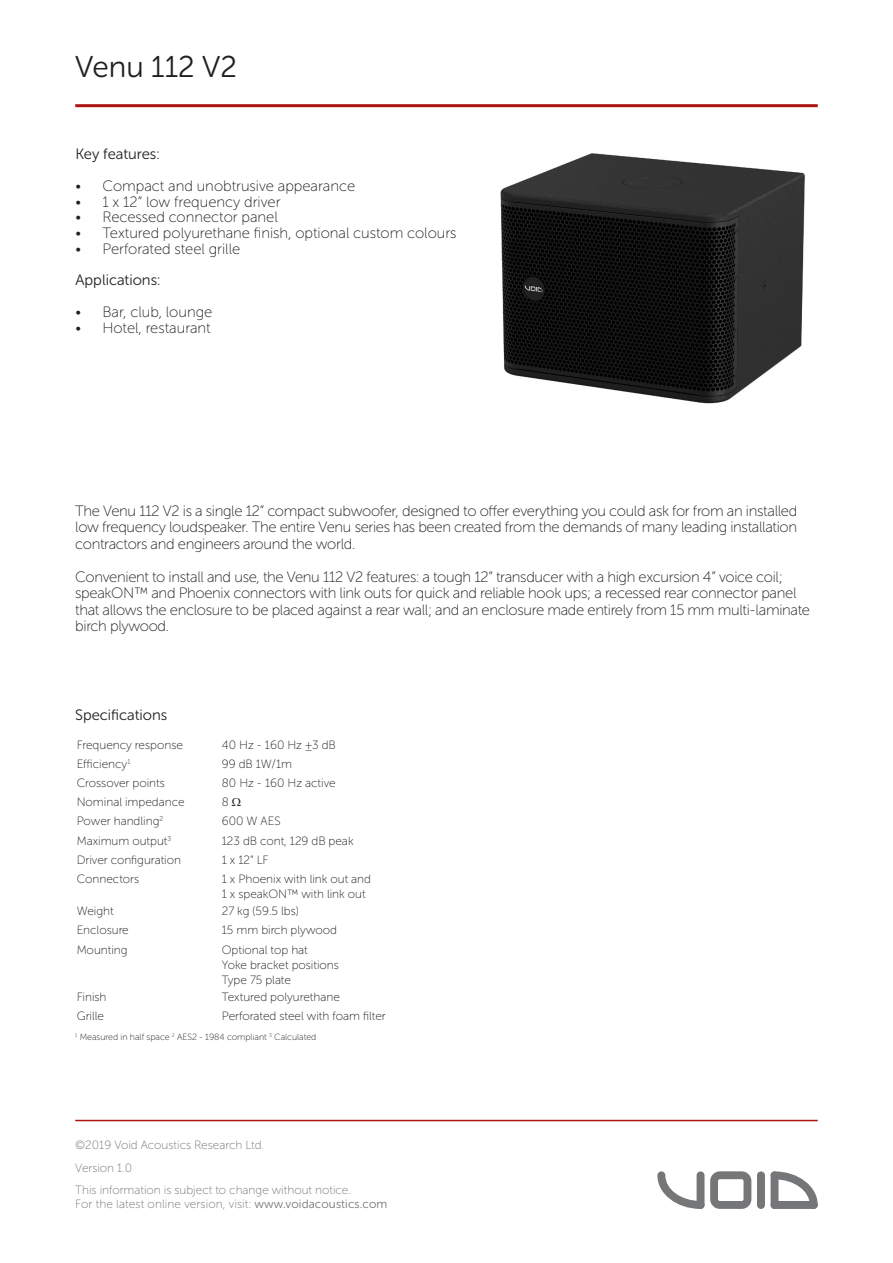
<style>
.page{position:relative;width:893px;height:1263px;background:#fff}
.page>*{position:absolute;margin:0;border:0;box-sizing:border-box;transform-origin:0 0}
.t1{font:30px "Museo Sans Rounded 300";color:#231f20}
.t2{font:15px/16.5px "Museo Sans Rounded 100";letter-spacing:-.02em;color:#231f20;text-align:justify}
.t3{font:15px "Museo Sans Rounded 100";color:#231f20}
.t4{font:15px "Museo Sans Rounded 300";color:#231f20}
.t5{font:12px "Museo Sans Rounded 100";color:#231f20}
.t6{font:12px/22.5px "Museo Sans Rounded 100";color:#757678}
.t7{font:9px "Museo Sans Rounded 100";color:#231f20}
.s1{font-family:"Museo Sans 100"}
.s2{font-family:"Museo Sans Rounded 300"}
</style>
<div class="page">
<hr style="left:75px;top:104px;width:743px;height:3px;background:#ac1410">
<svg style="left:657px;top:1171px;width:47px;height:38px"></svg>
<svg style="left:771px;top:1171px;width:47px;height:38px"></svg>
<div style="left:771px;top:1201px;width:47px;height:8px;background:#757678;border-radius:4px"></div>
<div style="left:771px;top:1171px;width:7px;height:38px;background:#757678;border-radius:4px"></div>
<div style="left:757px;top:1171px;width:8px;height:38px;background:#757678;border-radius:4px"></div>
<div style="left:697px;top:1171px;width:7px;height:38px;background:#757678;border-radius:4px"></div>
<svg style="left:710px;top:1171px;width:41px;height:38px"></svg>
<hr style="left:75px;top:1120px;width:743px;height:1px;background:#ac1410">
<img style="left:500px;top:153px;width:305px;height:251px">
<h1 class="t1" style="left:75px;top:50px;width:163px">Venu 112 V2</h1>
<p class="t4" style="left:75px;top:146px;width:86px">Key features:</p>
<p class="t3" style="left:75px;top:178px;width:281px">• Compact and unobtrusive appearance</p>
<p class="t3" style="left:75px;top:194px;width:207px">• 1 x 12” low frequency driver</p>
<p class="t3" style="left:75px;top:209px;width:204px">• Recessed connector panel</p>
<p class="t3" style="left:75px;top:225px;width:383px">• Textured polyurethane finish, optional custom colours</p>
<p class="t3" style="left:75px;top:241px;width:166px">• Perforated steel grille</p>
<p class="t4" style="left:75px;top:272px;width:86px">Applications:</p>
<p class="t3" style="left:75px;top:304px;width:138px">• Bar, club, lounge</p>
<p class="t3" style="left:75px;top:320px;width:137px">• Hotel, restaurant</p>
<p class="t2" style="left:75px;top:502px;width:724px">The Venu 112 V2 is a single 12” compact subwoofer, designed to offer everything you could ask for from an installed low frequency loudspeaker. The entire Venu series has been created from the demands of many leading installation contractors and engineers around the world.</p>
<p class="t2" style="left:75px;top:568px;width:736px;text-align:left">Convenient to install and use, the Venu 112 V2 features: a tough 12” transducer with a high excursion 4” voice coil; speakON™ and Phoenix connectors with link outs for quick and reliable hook ups; a recessed rear connector panel that allows the enclosure to be placed against a rear wall; and an enclosure made entirely from 15 mm multi-laminate birch plywood.</p>
<p class="t4" style="left:75px;top:707px;width:94px">Specifications</p>
<p class="t5" style="left:77px;top:738px;width:108px">Frequency response</p>
<p class="t5" style="left:222px;top:738px;width:115px">40 Hz - 160 Hz ±3 dB</p>
<p class="t5" style="left:77px;top:757px;width:55px">Efficiency<sup>1</sup></p>
<p class="t5" style="left:222px;top:757px;width:72px">99 dB 1W/1m</p>
<p class="t5" style="left:77px;top:777px;width:90px">Crossover points</p>
<p class="t5" style="left:222px;top:777px;width:115px">80 Hz - 160 Hz active</p>
<p class="t5" style="left:77px;top:796px;width:109px">Nominal impedance</p>
<p class="t5" style="left:222px;top:796px;width:9px">8</p>
<p class="t5" style="left:77px;top:815px;width:88px">Power handling<sup>2</sup></p>
<p class="t5" style="left:222px;top:815px;width:60px">600 W AES</p>
<p class="t5" style="left:77px;top:834px;width:96px">Maximum output<sup>3</sup></p>
<p class="t5" style="left:222px;top:834px;width:133px">123 dB cont, 129 dB peak</p>
<p class="t5" style="left:77px;top:853px;width:106px">Driver configuration</p>
<p class="t5" style="left:222px;top:853px;width:48px">1 x 12” LF</p>
<p class="t5" style="left:77px;top:872px;width:64px">Connectors</p>
<p class="t5" style="left:222px;top:872px;width:151px">1 x Phoenix with link out and</p>
<p class="t5" style="left:222px;top:887px;width:145px">1 x speakON™ with link out</p>
<p class="t5" style="left:77px;top:905px;width:38px">Weight</p>
<p class="t5" style="left:222px;top:905px;width:79px">27 kg (59.5 lbs)</p>
<p class="t5" style="left:77px;top:924px;width:54px">Enclosure</p>
<p class="t5" style="left:222px;top:924px;width:117px">15 mm birch plywood</p>
<p class="t5" style="left:77px;top:943px;width:52px">Mounting</p>
<p class="t5" style="left:222px;top:943px;width:87px">Optional top hat</p>
<p class="t5" style="left:222px;top:958px;width:119px">Yoke bracket positions</p>
<p class="t5" style="left:222px;top:973px;width:71px">Type 75 plate</p>
<p class="t5" style="left:77px;top:990px;width:31px">Finish</p>
<p class="t5" style="left:222px;top:990px;width:120px">Textured polyurethane</p>
<p class="t5" style="left:77px;top:1010px;width:29px">Grille</p>
<p class="t5" style="left:222px;top:1010px;width:165px">Perforated steel with foam filter</p>
<p class="t7" style="left:75px;top:1032px;width:243px"><sup>1</sup> Measured in half space <sup>2</sup> AES2 - 1984 compliant <sup>3</sup> Calculated</p>
<p class="t6" style="left:75px;top:1134px;width:277px"><span class="s1">©</span>2019 Void Acoustics Research Ltd.<br>Version 1.0<br>This information is subject to change without notice.</p>
<p class="t6" style="left:75px;top:1192px;width:314px">For the latest online version, visit: <span class="s2">www.voidacoustics.com</span></p>
</div>
